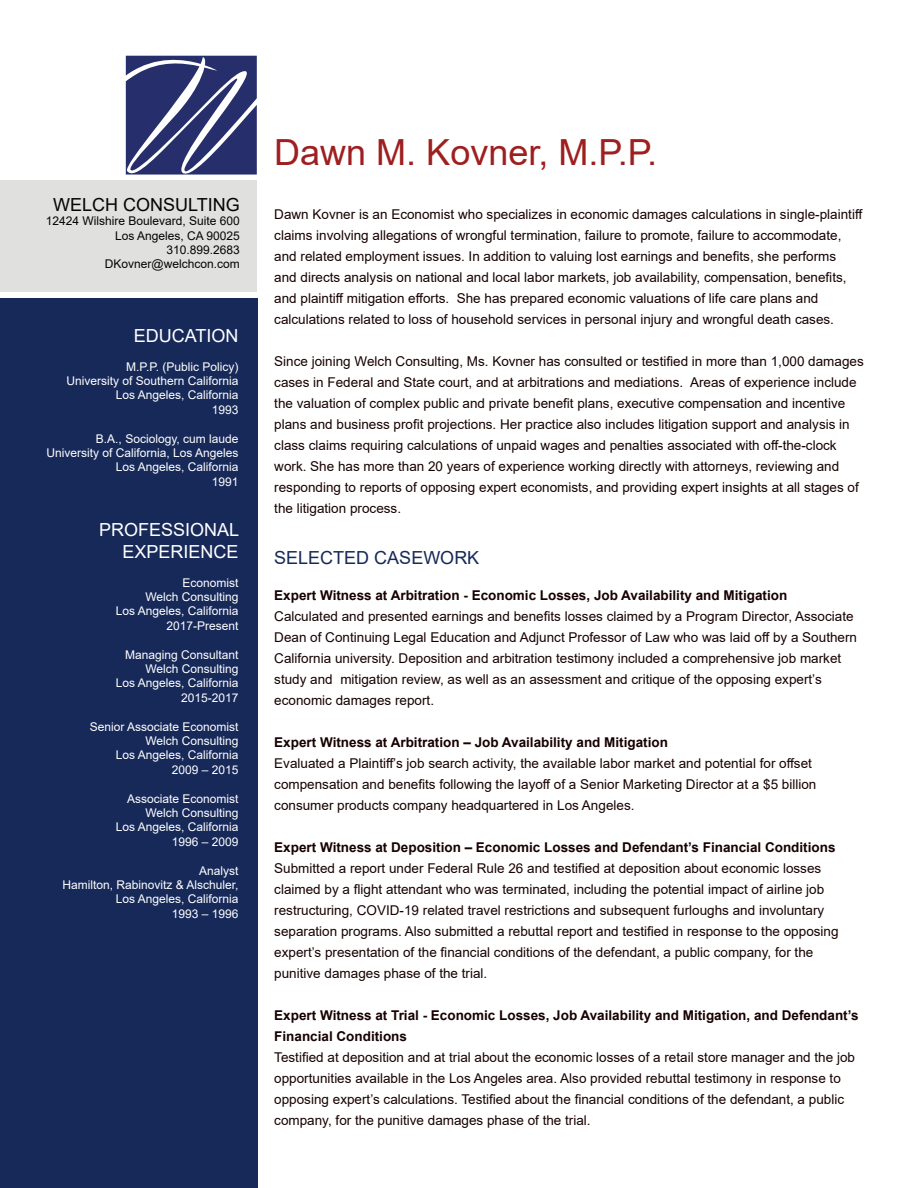
<style>
.page{position:relative;width:918px;height:1188px;background:#fff}
.page>*{position:absolute;margin:0;border:0;box-sizing:border-box;transform-origin:0 0}
.t1{font:36px "Arial";color:#9e1f20}
.t2{font:18px "Arial";color:#fff}
.t3{font:18px "Arial";color:#172959}
.t4{font:18px "Arial";color:#040503}
.t5{font:13.5px/21px "Arial";color:#170000}
.t6{font:700 13.5px/21px "Arial";color:#170000}
.t7{font:12px "Arial";color:#fff}
.t8{font:12px "Arial";color:#040503}
</style>
<div class="page">
<div style="left:0;top:298px;width:258px;height:890px;background:#172959"></div>
<div style="left:0;top:180px;width:256px;height:112px;background:#e0e0df"></div>
<svg style="left:125px;top:56px;width:131px;height:119px;background:#4d5385"></svg>
<p class="t4" style="left:53px;top:192px;width:188px">WELCH CONSULTING</p>
<p class="t8" style="left:46px;top:213px;width:196px">12424 Wilshire Boulevard, Suite 600</p>
<p class="t8" style="left:115px;top:227px;width:126px">Los Angeles, CA 90025</p>
<p class="t8" style="left:166px;top:241px;width:75px">310.899.2683</p>
<p class="t8" style="left:105px;top:256px;width:136px">DKovner@welchcon.com</p>
<p class="t2" style="left:134px;top:323px;width:106px">EDUCATION</p>
<p class="t7" style="left:126px;top:358px;width:114px">M.P.P. (Public Policy)</p>
<p class="t7" style="left:66px;top:373px;width:174px">University of Southern California</p>
<p class="t7" style="left:116px;top:387px;width:124px">Los Angeles, California</p>
<p class="t7" style="left:212px;top:401px;width:28px">1993</p>
<p class="t7" style="left:96px;top:430px;width:144px">B.A., Sociology, cum laude</p>
<p class="t7" style="left:46px;top:445px;width:194px">University of California, Los Angeles</p>
<p class="t7" style="left:116px;top:459px;width:124px">Los Angeles, California</p>
<p class="t7" style="left:212px;top:473px;width:28px">1991</p>
<p class="t2" style="left:99px;top:518px;width:142px">PROFESSIONAL</p>
<p class="t2" style="left:122px;top:539px;width:118px">EXPERIENCE</p>
<p class="t7" style="left:182px;top:574px;width:58px">Economist</p>
<p class="t7" style="left:145px;top:589px;width:95px">Welch Consulting</p>
<p class="t7" style="left:116px;top:603px;width:124px">Los Angeles, California</p>
<p class="t7" style="left:166px;top:617px;width:74px">2017-Present</p>
<p class="t7" style="left:125px;top:646px;width:115px">Managing Consultant</p>
<p class="t7" style="left:145px;top:661px;width:95px">Welch Consulting</p>
<p class="t7" style="left:116px;top:675px;width:124px">Los Angeles, California</p>
<p class="t7" style="left:181px;top:689px;width:59px">2015-2017</p>
<p class="t7" style="left:90px;top:718px;width:150px">Senior Associate Economist</p>
<p class="t7" style="left:145px;top:733px;width:95px">Welch Consulting</p>
<p class="t7" style="left:116px;top:747px;width:124px">Los Angeles, California</p>
<p class="t7" style="left:172px;top:761px;width:68px">2009 – 2015</p>
<p class="t7" style="left:127px;top:790px;width:113px">Associate Economist</p>
<p class="t7" style="left:145px;top:805px;width:95px">Welch Consulting</p>
<p class="t7" style="left:116px;top:819px;width:124px">Los Angeles, California</p>
<p class="t7" style="left:172px;top:833px;width:68px">1996 – 2009</p>
<p class="t7" style="left:199px;top:862px;width:41px">Analyst</p>
<p class="t7" style="left:62px;top:877px;width:178px">Hamilton, Rabinovitz &amp; Alschuler,</p>
<p class="t7" style="left:116px;top:891px;width:124px">Los Angeles, California</p>
<p class="t7" style="left:172px;top:905px;width:68px">1993 – 1996</p>
<p class="t1" style="left:274px;top:128px;width:384px">Dawn M. Kovner, M.P.P.</p>
<p class="t5" style="left:274px;top:203px;width:590px">Dawn Kovner is an Economist who specializes in economic damages calculations in single-plaintiff claims involving allegations of wrongful termination, failure to promote, failure to accommodate, and related employment issues. In addition to valuing lost earnings and benefits, she performs<br>and directs analysis on national and local labor markets, job availability, compensation, benefits, and plaintiff mitigation efforts. She has prepared economic valuations of life care plans and calculations related to loss of household services in personal injury and wrongful death cases.</p>
<p class="t5" style="left:274px;top:350px;width:591px">Since joining Welch Consulting, Ms. Kovner has consulted or testified in more than 1,000 damages cases in Federal and State court, and at arbitrations and mediations. Areas of experience include the valuation of complex public and private benefit plans, executive compensation and incentive plans and business profit projections. Her practice also includes litigation support and analysis in class claims requiring calculations of unpaid wages and penalties associated with off-the-clock work. She has more than 20 years of experience working directly with attorneys, reviewing and responding to reports of opposing expert economists, and providing expert insights at all stages of the litigation process.</p>
<p class="t3" style="left:274px;top:545px;width:207px">SELECTED CASEWORK</p>
<p class="t6" style="left:274px;top:585px;width:514px">Expert Witness at Arbitration - Economic Losses, Job Availability and Mitigation</p>
<p class="t5" style="left:274px;top:605px;width:584px">Calculated and presented earnings and benefits losses claimed by a Program Director, Associate Dean of Continuing Legal Education and Adjunct Professor of Law who was laid off by a Southern California university. Deposition and arbitration testimony included a comprehensive job market study and mitigation review, as well as an assessment and critique of the opposing expert’s economic damages report.</p>
<p class="t6" style="left:274px;top:732px;width:395px">Expert Witness at Arbitration – Job Availability and Mitigation</p>
<p class="t5" style="left:274px;top:752px;width:544px">Evaluated a Plaintiff’s job search activity, the available labor market and potential for offset compensation and benefits following the layoff of a Senior Marketing Director at a $5 billion consumer products company headquartered in Los Angeles.</p>
<p class="t6" style="left:274px;top:837px;width:563px">Expert Witness at Deposition – Economic Losses and Defendant’s Financial Conditions</p>
<p class="t5" style="left:274px;top:857px;width:566px">Submitted a report under Federal Rule 26 and testified at deposition about economic losses claimed by a flight attendant who was terminated, including the potential impact of airline job restructuring, COVID-19 related travel restrictions and subsequent furloughs and involuntary separation programs. Also submitted a rebuttal report and testified in response to the opposing expert’s presentation of the financial conditions of the defendant, a public company, for the punitive damages phase of the trial.</p>
<p class="t6" style="left:274px;top:1005px;width:586px">Expert Witness at Trial - Economic Losses, Job Availability and Mitigation, and Defendant’s<br>Financial Conditions</p>
<p class="t5" style="left:274px;top:1046px;width:582px">Testified at deposition and at trial about the economic losses of a retail store manager and the job opportunities available in the Los Angeles area. Also provided rebuttal testimony in response to opposing expert’s calculations. Testified about the financial conditions of the defendant, a public company, for the punitive damages phase of the trial.</p>
</div>
